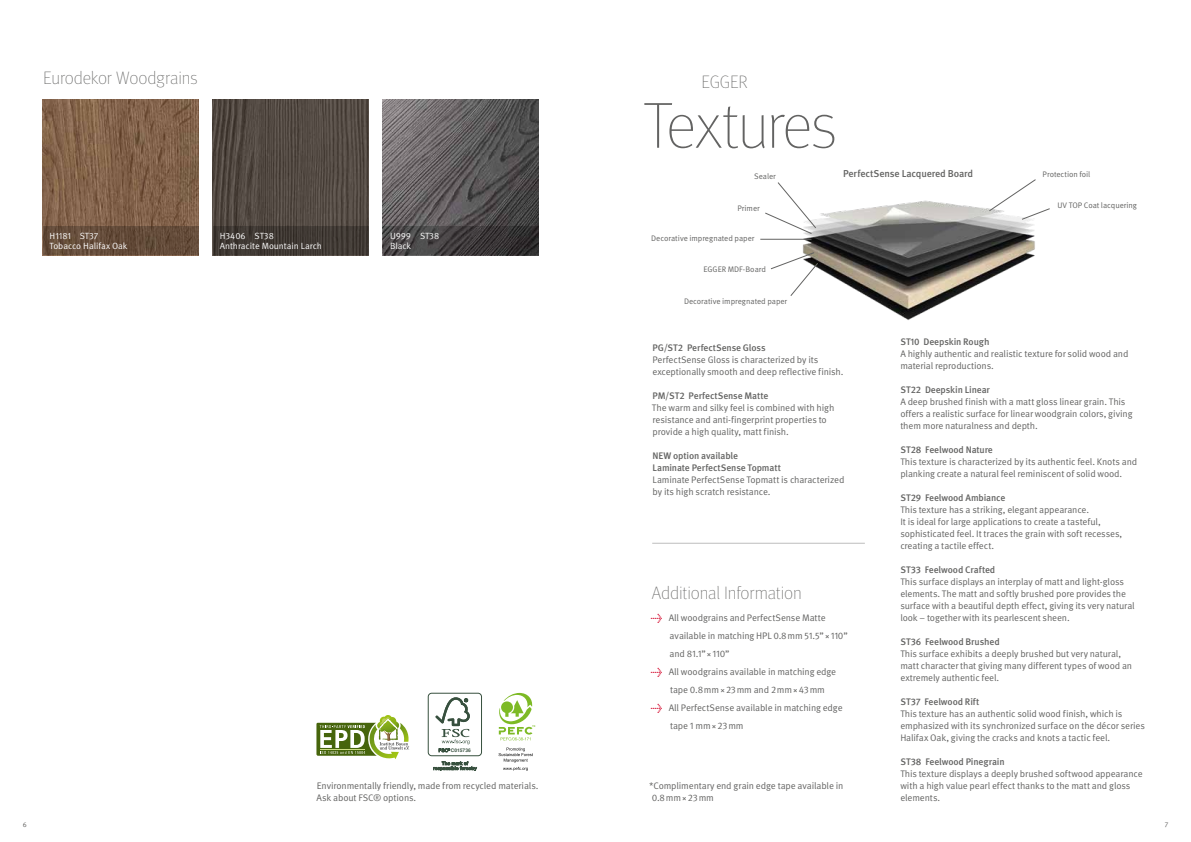
<style>
.page{position:relative;width:1191px;height:842px;background:#fff}
.page>*{position:absolute;margin:0;border:0;box-sizing:border-box;transform-origin:0 0}
.t1{font:100 65px "Meta Pro";letter-spacing:-.03em;color:#636362}
.t2{font:100 18px "Meta Pro";letter-spacing:-.01em;color:#636362}
.t3{font:500 10px "Meta Pro";letter-spacing:-.015em;color:#636362}
.t4{font:9.5px/12px "Meta Pro";letter-spacing:-.015em;color:#636362}
.t5{font:500 9.5px/12px "Meta Pro";letter-spacing:-.01em;color:#636362}
.t6{font:9px/10.8px "Meta Pro";color:#fff}
.t7{font:8px "Meta Pro";letter-spacing:-.005em;color:#636362}
.t8{font:7px "Meta Pro";color:#636362}
.t9{font:700 4.9px "Helvetica";color:#37503e}
.s1{font-weight:500;color:#d4082c}
</style>
<div class="page">
<img style="left:213px;top:99px;width:156px;height:127px">
<img style="left:383px;top:99px;width:156px;height:127px">
<svg style="left:213px;top:226px;width:156px;height:29px;background:#3f3833"></svg>
<svg style="left:383px;top:226px;width:156px;height:29px;background:#3e3b3c"></svg>
<img style="left:43px;top:99px;width:155px;height:127px">
<svg style="left:43px;top:226px;width:155px;height:29px;background:#644c39"></svg>
<hr style="left:652px;top:543px;width:213px;height:1px;background:#7b7b7a">
<svg style="left:498px;top:747px;width:35px;height:24px"></svg>
<svg style="left:498px;top:693px;width:37px;height:47px"></svg>
<svg style="left:316px;top:715px;width:93px;height:44px"></svg>
<hr style="left:320px;top:749px;width:45px;height:1px;background:#cbdc83">
<img style="left:796px;top:200px;width:239px;height:120px">
<svg style="left:989px;top:179px;width:61px;height:41px"></svg>
<hr style="left:760px;top:239px;width:51px;height:1px;background:#636362">
<svg style="left:765px;top:182px;width:51px;height:52px"></svg>
<svg style="left:770px;top:252px;width:48px;height:44px"></svg>
<div style="left:428px;top:693px;width:54px;height:63px;border:1px solid #37503e;border-radius:4px"></div>
<svg style="left:435px;top:697px;width:35px;height:55px"></svg>
<svg style="left:433px;top:761px;width:44px;height:10px"></svg>
<h2 class="t2" style="left:43px;top:66px;width:156px">Eurodekor Woodgrains</h2>
<p class="t6" style="left:50px;top:230px;width:79px">H1181 ST37<br>Tobacco Halifax Oak</p>
<p class="t6" style="left:220px;top:230px;width:104px">H3406 ST38<br>Anthracite Mountain Larch</p>
<p class="t6" style="left:390px;top:230px;width:51px">U999 ST38<br>Black</p>
<p class="t9" style="left:451px;top:747px;width:21px">C015736</p>
<p class="t4" style="left:316px;top:780px;width:224px">Environmentally friendly, made from recycled materials.<br>Ask about FSC® options.</p>
<h2 class="t2" style="left:701px;top:69px;width:48px">EGGER</h2>
<h1 class="t1" style="left:643px;top:81px;width:195px">Textures</h1>
<p class="t3" style="left:843px;top:167px;width:132px">PerfectSense Lacquered Board</p>
<p class="t7" style="left:754px;top:172px;width:23px">Sealer</p>
<p class="t7" style="left:1042px;top:170px;width:49px">Protection foil</p>
<p class="t7" style="left:737px;top:204px;width:24px">Primer</p>
<p class="t7" style="left:651px;top:234px;width:105px">Decorative impregnated paper</p>
<p class="t7" style="left:703px;top:264px;width:64px">EGGER MDF-Board</p>
<p class="t7" style="left:684px;top:296px;width:105px">Decorative impregnated paper</p>
<p class="t5" style="left:652px;top:342px;width:114px">PG/ST2 PerfectSense Gloss</p>
<p class="t4" style="left:652px;top:354px;width:193px">PerfectSense Gloss is characterized by its exceptionally smooth and deep reflective finish.</p>
<p class="t5" style="left:652px;top:390px;width:117px">PM/ST2 PerfectSense Matte</p>
<p class="t4" style="left:652px;top:402px;width:184px">The warm and silky feel is combined with high resistance and anti-fingerprint properties to provide a high quality, matt finish.</p>
<p class="t5" style="left:652px;top:450px;width:130px">NEW option available<br>Laminate PerfectSense Topmatt</p>
<p class="t4" style="left:652px;top:474px;width:193px">Laminate PerfectSense Topmatt is characterized by its high scratch resistance.</p>
<h2 class="t2" style="left:652px;top:580px;width:151px">Additional Information</h2>
<p class="t4" style="left:669px;top:609px;width:180px;line-height:18px;text-indent:-19px"><span class="s1">→</span> All woodgrains and PerfectSense Matte available in matching HPL 0.8mm 51.5”×110” and 81.1”×110”</p>
<p class="t4" style="left:670px;top:663px;width:168px;line-height:18px;text-indent:-19px"><span class="s1">→</span> All woodgrains available in matching edge tape 0.8mm×23mm and 2mm×43mm</p>
<p class="t4" style="left:670px;top:699px;width:174px;line-height:18px;text-indent:-19px"><span class="s1">→</span> All PerfectSense available in matching edge tape 1 mm×23mm</p>
<p class="t4" style="left:649px;top:780px;width:196px">*Complimentary end grain edge tape available in<br>0.8mm×23mm</p>
<p class="t7" style="left:1057px;top:201px;width:81px">UV TOP Coat lacquering</p>
<p class="t5" style="left:900px;top:336px;width:91px">ST10 Deepskin Rough</p>
<p class="t4" style="left:900px;top:348px;width:230px">A highly authentic and realistic texture for solid wood and material reproductions.</p>
<p class="t5" style="left:900px;top:384px;width:91px">ST22 Deepskin Linear</p>
<p class="t4" style="left:900px;top:396px;width:234px">A deep brushed finish with a matt gloss linear grain. This offers a realistic surface for linear woodgrain colors, giving them more naturalness and depth.</p>
<p class="t5" style="left:900px;top:444px;width:94px">ST28 Feelwood Nature</p>
<p class="t4" style="left:900px;top:456px;width:238px">This texture is characterized by its authentic feel. Knots and planking create a natural feel reminiscent of solid wood.</p>
<p class="t5" style="left:900px;top:492px;width:106px">ST29 Feelwood Ambiance</p>
<p class="t4" style="left:900px;top:504px;width:223px">This texture has a striking, elegant appearance.<br>It is ideal for large applications to create a tasteful, sophisticated feel. It traces the grain with soft recesses, creating a tactile effect.</p>
<p class="t5" style="left:900px;top:564px;width:96px">ST33 Feelwood Crafted</p>
<p class="t4" style="left:900px;top:576px;width:236px">This surface displays an interplay of matt and light-gloss elements. The matt and softly brushed pore provides the surface with a beautiful depth effect, giving its very natural look – together with its pearlescent sheen.</p>
<p class="t5" style="left:900px;top:636px;width:101px">ST36 Feelwood Brushed</p>
<p class="t4" style="left:900px;top:648px;width:233px">This surface exhibits a deeply brushed but very natural, matt character that giving many different types of wood an extremely authentic feel.</p>
<p class="t5" style="left:900px;top:696px;width:81px">ST37 Feelwood Rift</p>
<p class="t4" style="left:900px;top:708px;width:246px">This texture has an authentic solid wood finish, which is emphasized with its synchronized surface on the décor series<br>Halifax Oak, giving the cracks and knots a tactic feel.</p>
<p class="t5" style="left:900px;top:756px;width:106px">ST38 Feelwood Pinegrain</p>
<p class="t4" style="left:900px;top:768px;width:244px">This texture displays a deeply brushed softwood appearance with a high value pearl effect thanks to the matt and gloss elements.</p>
<p class="t8" style="left:23px;top:821px;width:6px">6</p>
<p class="t8" style="left:1164px;top:821px;width:5px">7</p>
</div>
